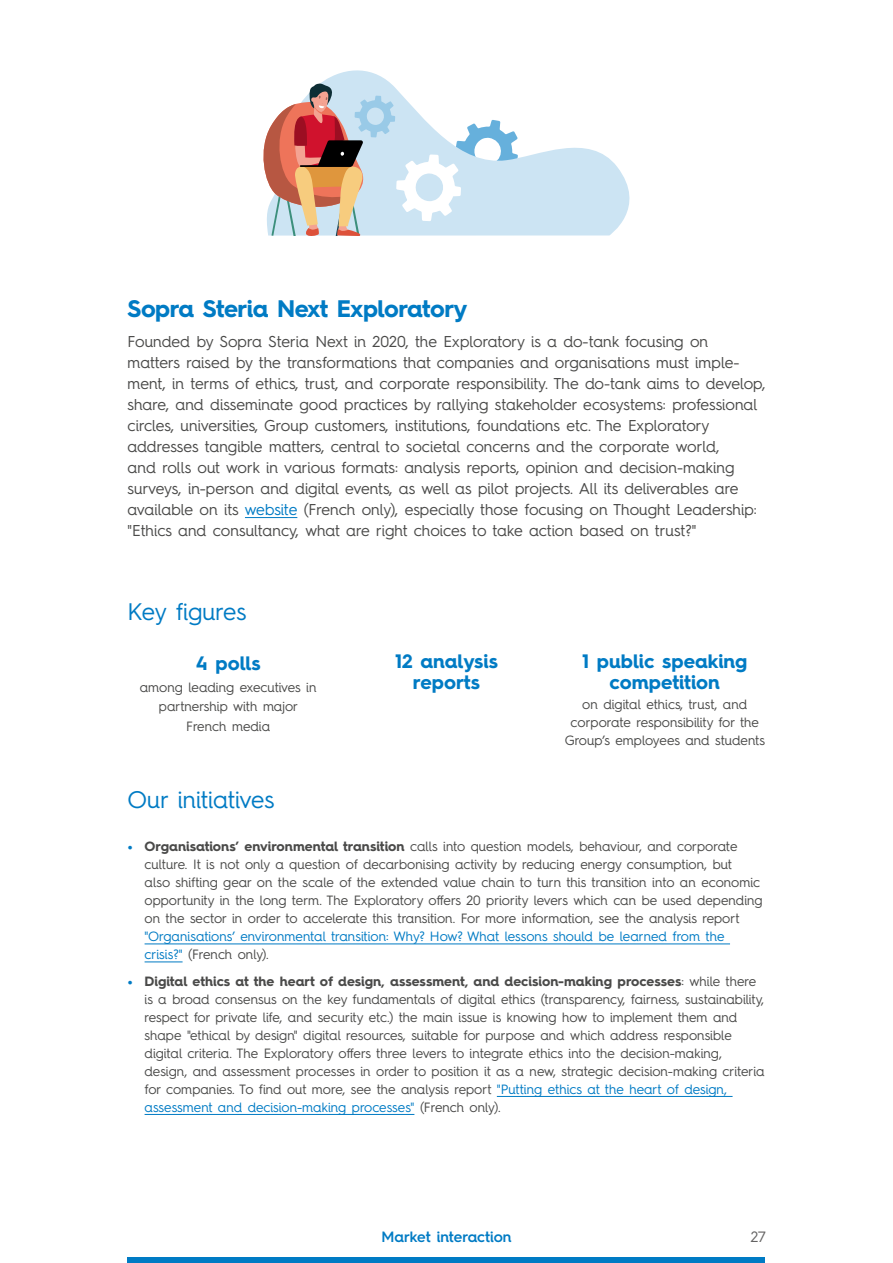
<style>
.page{position:relative;width:893px;height:1263px;background:#fff}
.page>*{position:absolute;margin:0;border:0;box-sizing:border-box;transform-origin:0 0}
.t1{font:700 24px "Hurme Geometric Sans 4";letter-spacing:-.02em;color:#007bc4}
.t2{font:24px "Hurme Geometric Sans 4";color:#007bc4}
.t3{font:700 19.5px/21px "Hurme Geometric Sans 4";color:#007bc4;text-align:center}
.t4{font:15.75px/21px "Hurme Geometric Sans 4";color:#4a4a49}
.t5{font:600 15px "Hurme Geometric Sans 4";color:#007bc4}
.t6{font:15px "Hurme Geometric Sans 4";color:#646363}
.t7{font:13.5px/18px "Hurme Geometric Sans 4";color:#4a4a49}
.t8{font:13.5px/18px "Hurme Geometric Sans 4";color:#007bc4}
.s1{color:#007bc4}
.s2{font-weight:900;color:#007bc4}
.s3{font-weight:700}
.s4{color:#4a4a49}
</style>
<div class="page">
<div style="left:128px;top:1258px;width:637px;height:5px;background:#007bc4"></div>
<hr style="left:245px;top:517px;width:52px;height:1px;background:#007bc4">
<hr style="left:145px;top:943px;width:585px;height:1px;background:#007bc4">
<hr style="left:145px;top:961px;width:38px;height:1px;background:#007bc4">
<hr style="left:497px;top:1096px;width:236px;height:1px;background:#007bc4">
<hr style="left:145px;top:1114px;width:269px;height:1px;background:#007bc4">
<svg style="left:321px;top:70px;width:308px;height:166px"></svg>
<svg style="left:264px;top:83px;width:254px;height:153px"></svg>
<h1 class="t1" style="left:128px;top:292px;width:341px">Sopra Steria Next Exploratory</h1>
<p class="t4" style="left:128px;top:330px;width:639px">Founded by Sopra Steria Next in 2020, the Exploratory is a do-tank focusing on<br>matters raised by the transformations that companies and organisations must imple&shy;ment, in terms of ethics, trust, and corporate responsibility. The do-tank aims to develop, share, and disseminate good practices by rallying stakeholder ecosystems: professional circles, universities, Group customers, institutions, foundations etc. The Exploratory addresses tangible matters, central to societal concerns and the corporate world,<br>and rolls out work in various formats: analysis reports, opinion and decision-making surveys, in-person and digital events, as well as pilot projects. All its deliverables are available on its <span class="s1">website</span> (French only), especially those focusing on Thought Leadership: "Ethics and consultancy, what are right choices to take action based on trust?"</p>
<h1 class="t2" style="left:128px;top:595px;width:120px">Key figures</h1>
<h2 class="t3" style="left:196px;top:652px;width:66px">4 polls</h2>
<p class="t7" style="left:140px;top:677px;width:178px;line-height:19.5px;text-align:center">among leading executives in partnership with major<br>French media</p>
<h1 class="t2" style="left:128px;top:783px;width:148px">Our initiatives</h1>
<h2 class="t3" style="left:395px;top:650px;width:104px">12 analysis reports</h2>
<h2 class="t3" style="left:582px;top:650px;width:167px">1 public speaking competition</h2>
<p class="t7" style="left:565px;top:695px;width:202px;text-align:center">on digital ethics, trust, and corporate responsibility for the<br>Group’s employees and students</p>
<p class="t7" style="left:145px;top:837px;width:620px;text-indent:-17px"><span class="s2">•</span> <span class="s3">Organisations’ environmental transition</span> calls into question models, behaviour, and corporate culture. It is not only a question of decarbonising activity by reducing energy consumption, but<br>also shifting gear on the scale of the extended value chain to turn this transition into an economic opportunity in the long term. The Exploratory offers 20 priority levers which can be used depending on the sector in order to accelerate this transition. For more information, see the analysis report</p>
<p class="t8" style="left:145px;top:927px;width:581px">"Organisations’ environmental transition: Why? How? What lessons should be learned from the crisis?" <span class="s4">(French only).</span></p>
<p class="t7" style="left:145px;top:972px;width:621px;text-indent:-17px"><span class="s2">•</span> <span class="s3">Digital ethics at the heart of design, assessment, and decision-making processes</span>: while there is a broad consensus on the key fundamentals of digital ethics (transparency, fairness, sustainability, respect for private life, and security etc.) the main issue is knowing how to implement them and shape "ethical by design" digital resources, suitable for purpose and which address responsible digital criteria. The Exploratory offers three levers to integrate ethics into the decision-making, design, and assessment processes in order to position it as a new, strategic decision-making criteria for companies. To find out more, see the analysis report <span class="s1">"Putting ethics at the heart of design, assessment and decision-making processes"</span> (French only).</p>
<p class="t5" style="left:381px;top:1226px;width:132px">Market interaction</p>
<p class="t6" style="left:751px;top:1226px;width:17px">27</p>
</div>
